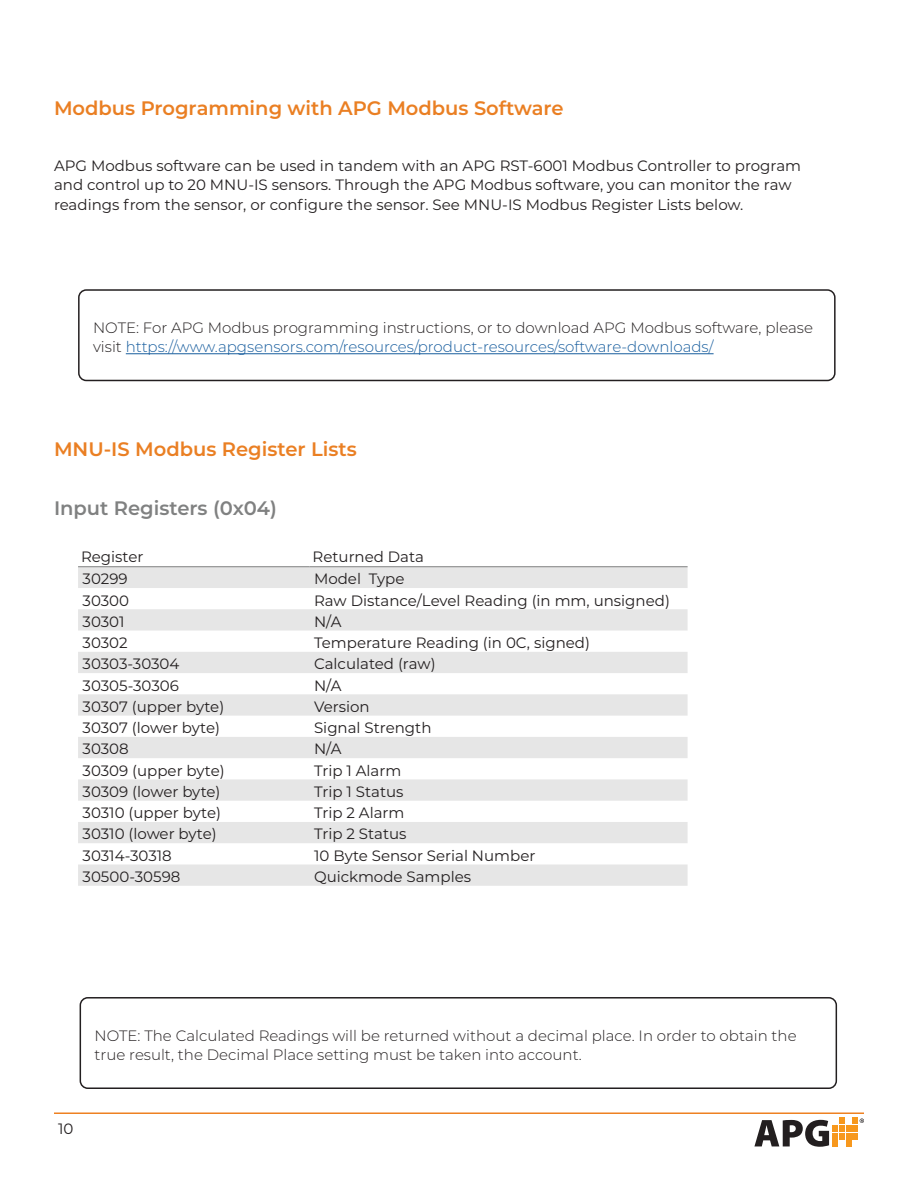
<style>
.page{position:relative;width:918px;height:1188px;background:#fff}
.page>*{position:absolute;margin:0;border:0;box-sizing:border-box;transform-origin:0 0}
.t1{font:600 19.5px "Montserrat";color:#ea7f23}
.t2{font:600 19.5px "Montserrat";color:#808181}
.t3{font:15px/19.5px "Montserrat";color:#231f20}
.t4{font:300 15px/19.5px "Montserrat";color:#231f20}
.s1{color:#175d9e}
</style>
<div class="page">
<svg style="left:754px;top:1118px;width:110px;height:29px"></svg>
<hr style="left:54px;top:1112px;width:810px;height:2px;background:#ee8122">
<hr style="left:126px;top:353px;width:588px;height:1px;background:#175d9e">
<div style="left:78px;top:289px;width:758px;height:92px;border:2px solid #231f20;border-radius:8px"></div>
<svg style="left:78px;top:567px;width:610px;height:319px;fill:#e6e6e6"></svg>
<hr style="left:78px;top:566px;width:232px;height:1px;background:#808181">
<hr style="left:310px;top:566px;width:378px;height:1px;background:#808181">
<div style="left:80px;top:997px;width:757px;height:92px;border:2px solid #231f20;border-radius:8px"></div>
<h1 class="t1" style="left:54px;top:99px;width:511px">Modbus Programming with APG Modbus Software</h1>
<p class="t3" style="left:54px;top:156px;width:749px">APG Modbus software can be used in tandem with an APG RST-6001 Modbus Controller to program and control up to 20 MNU-IS sensors. Through the APG Modbus software, you can monitor the raw readings from the sensor, or configure the sensor. See MNU-IS Modbus Register Lists below.</p>
<p class="t4" style="left:93px;top:318px;width:722px">NOTE: For APG Modbus programming instructions, or to download APG Modbus software, please visit <span class="s1">https://www.apgsensors.com/resources/product-resources/software-downloads/</span></p>
<h1 class="t1" style="left:54px;top:439px;width:304px">MNU-IS Modbus Register Lists</h1>
<h1 class="t2" style="left:54px;top:499px;width:224px">Input Registers (0x04)</h1>
<p class="t3" style="left:81px;top:548px;width:64px">Register</p>
<p class="t3" style="left:313px;top:548px;width:113px">Returned Data</p>
<p class="t3" style="left:83px;top:570px;width:47px">30299</p>
<p class="t3" style="left:314px;top:570px;width:92px">Model Type</p>
<p class="t3" style="left:83px;top:591px;width:48px">30300</p>
<p class="t3" style="left:314px;top:591px;width:357px">Raw Distance/Level Reading (in mm, unsigned)</p>
<p class="t3" style="left:83px;top:612px;width:44px">30301</p>
<p class="t3" style="left:314px;top:612px;width:29px">N/A</p>
<p class="t3" style="left:83px;top:633px;width:47px">30302</p>
<p class="t3" style="left:314px;top:633px;width:277px">Temperature Reading (in 0C, signed)</p>
<p class="t3" style="left:83px;top:655px;width:98px">30303-30304</p>
<p class="t3" style="left:314px;top:655px;width:123px">Calculated (raw)</p>
<p class="t3" style="left:83px;top:676px;width:98px">30305-30306</p>
<p class="t3" style="left:314px;top:676px;width:29px">N/A</p>
<p class="t3" style="left:83px;top:697px;width:143px">30307 (upper byte)</p>
<p class="t3" style="left:314px;top:697px;width:57px">Version</p>
<p class="t3" style="left:83px;top:719px;width:139px">30307 (lower byte)</p>
<p class="t3" style="left:314px;top:719px;width:119px">Signal Strength</p>
<p class="t3" style="left:83px;top:740px;width:48px">30308</p>
<p class="t3" style="left:314px;top:740px;width:29px">N/A</p>
<p class="t3" style="left:83px;top:761px;width:144px">30309 (upper byte)</p>
<p class="t3" style="left:314px;top:761px;width:89px">Trip 1 Alarm</p>
<p class="t3" style="left:83px;top:782px;width:139px">30309 (lower byte)</p>
<p class="t3" style="left:314px;top:782px;width:91px">Trip 1 Status</p>
<p class="t3" style="left:83px;top:804px;width:140px">30310 (upper byte)</p>
<p class="t3" style="left:314px;top:804px;width:92px">Trip 2 Alarm</p>
<p class="t3" style="left:83px;top:825px;width:136px">30310 (lower byte)</p>
<p class="t3" style="left:314px;top:825px;width:94px">Trip 2 Status</p>
<p class="t3" style="left:83px;top:846px;width:91px">30314-30318</p>
<p class="t3" style="left:314px;top:846px;width:223px">10 Byte Sensor Serial Number</p>
<p class="t3" style="left:83px;top:867px;width:99px">30500-30598</p>
<p class="t3" style="left:314px;top:867px;width:159px">Quickmode Samples</p>
<p class="t4" style="left:95px;top:1026px;width:704px">NOTE: The Calculated Readings will be returned without a decimal place. In order to obtain the true result, the Decimal Place setting must be taken into account.</p>
<p class="t3" style="left:58px;top:1120px;width:17px">10</p>
</div>
